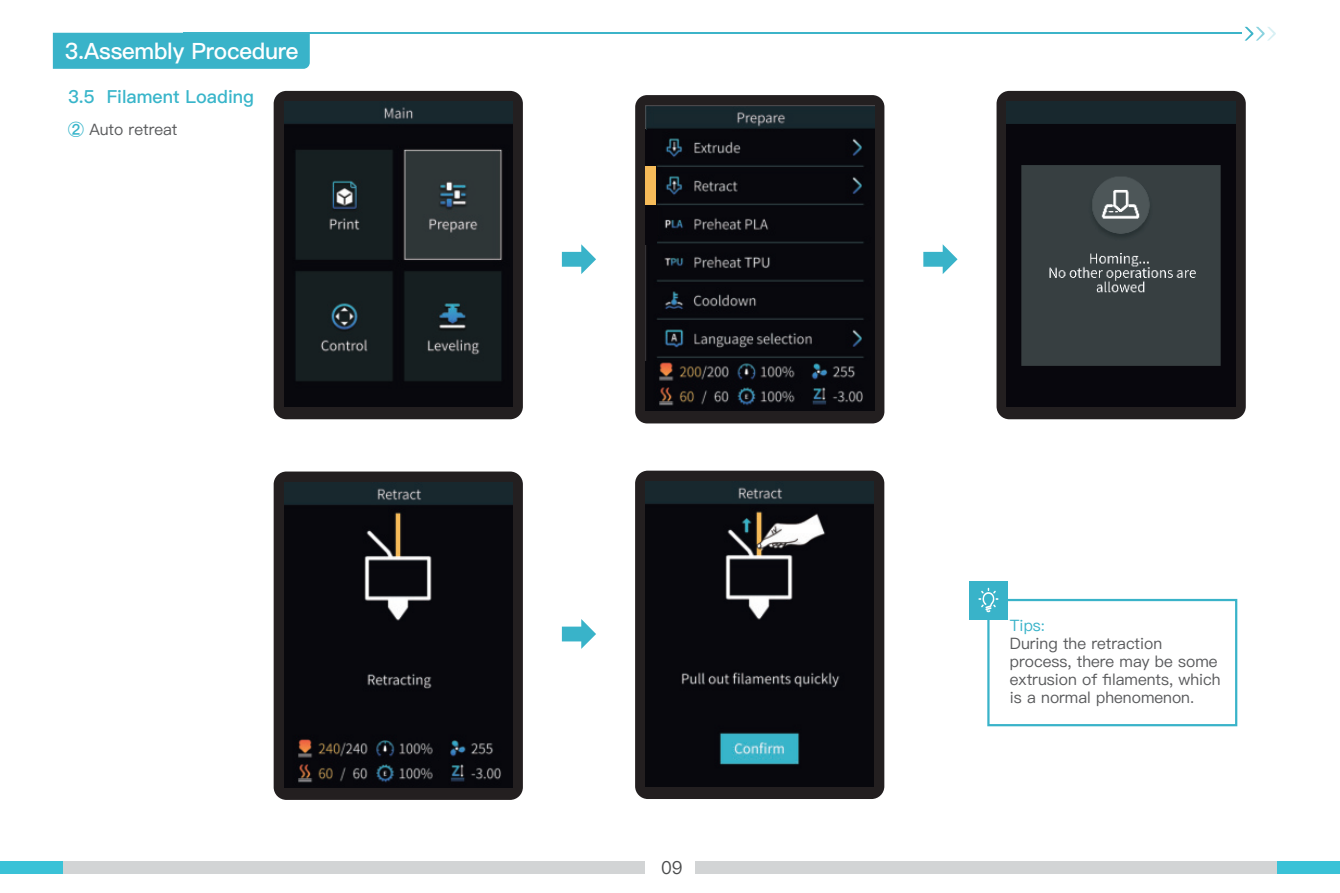
<style>
.page{position:relative;width:1340px;height:893px;background:#fff}
.page>*{position:absolute;margin:0;border:0;box-sizing:border-box;transform-origin:0 0}
.t1{font:22.5px "Ping Fang SC Bold";letter-spacing:-.01em;color:#fff}
.t2{font:18px "Ping Fang SC Bold";color:#38b5ca}
.t3{font:18px "Ping Fang SC Medium";color:#4b4c4d}
.t4{font:15.75px/18px "Ping Fang SC Medium";color:#595a5c}
.t5{font:15.75px "Ping Fang SC Medium";color:#39b3c9}
.s1{font-family:"Ping Fang SC Bold";color:#35b4ca}
</style>
<div class="page">
<div style="left:53px;top:33px;width:257px;height:36px;background:#39b3c9"></div>
<hr style="left:183px;top:32px;width:1058px;height:2px;background:#3cb4c9">
<svg style="left:1244px;top:27px;width:31px;height:14px"></svg>
<div style="left:0;top:861px;width:644px;height:13px;background:#d2d4d5"></div>
<div style="left:696px;top:861px;width:643px;height:13px;background:#d2d4d5"></div>
<div style="left:0;top:861px;width:63px;height:13px;background:#3ac2d7"></div>
<div style="left:1277px;top:861px;width:62px;height:13px;background:#3ac2d7"></div>
<svg style="left:562px;top:244px;width:34px;height:30px"></svg>
<div style="left:274px;top:91px;width:249px;height:328px;background:#231f20;border-radius:13px"></div>
<img style="left:284px;top:102px;width:228px;height:304px">
<div style="left:635px;top:471px;width:249px;height:328px;background:#231f20;border-radius:13px"></div>
<img style="left:645px;top:482px;width:229px;height:304px">
<svg style="left:923px;top:244px;width:34px;height:30px"></svg>
<div style="left:996px;top:91px;width:249px;height:328px;background:#231f20;border-radius:13px"></div>
<img style="left:1006px;top:102px;width:229px;height:304px">
<svg style="left:562px;top:619px;width:34px;height:30px"></svg>
<div style="left:987px;top:599px;width:250px;height:127px;border:2px solid #39b3c9"></div>
<div style="left:969px;top:581px;width:38px;height:38px;background:#39b3c9"></div>
<svg style="left:978px;top:588px;width:20px;height:24px"></svg>
<div style="left:274px;top:471px;width:249px;height:329px;background:#231f20;border-radius:13px"></div>
<img style="left:284px;top:483px;width:228px;height:304px">
<div style="left:635px;top:95px;width:249px;height:328px;background:#231f20;border-radius:12px"></div>
<img style="left:645px;top:361px;width:229px;height:50px">
<img style="left:645px;top:106px;width:229px;height:255px">
<div style="left:645px;top:166px;width:10px;height:39px;background:#f6bb59"></div>
<div style="left:645px;top:205px;width:11px;height:40px;background:#08070d"></div>
<div style="left:645px;top:129px;width:8px;height:37px;background:#08070d"></div>
<h1 class="t1" style="left:65px;top:42px;width:235px">3.Assembly Procedure</h1>
<p class="t2" style="left:68px;top:90px;width:187px">3.5 Filament Loading</p>
<p class="t4" style="left:68px;top:120px;width:111px"><span class="s1">②</span> Auto retreat</p>
<p class="t3" style="left:661px;top:857px;width:23px">09</p>
<p class="t5" style="left:1009px;top:616px;width:37px">Tips:</p>
<p class="t4" style="left:1009px;top:635px;width:212px">During the retraction process, there may be some extrusion of filaments, which is a normal phenomenon.</p>
</div>
